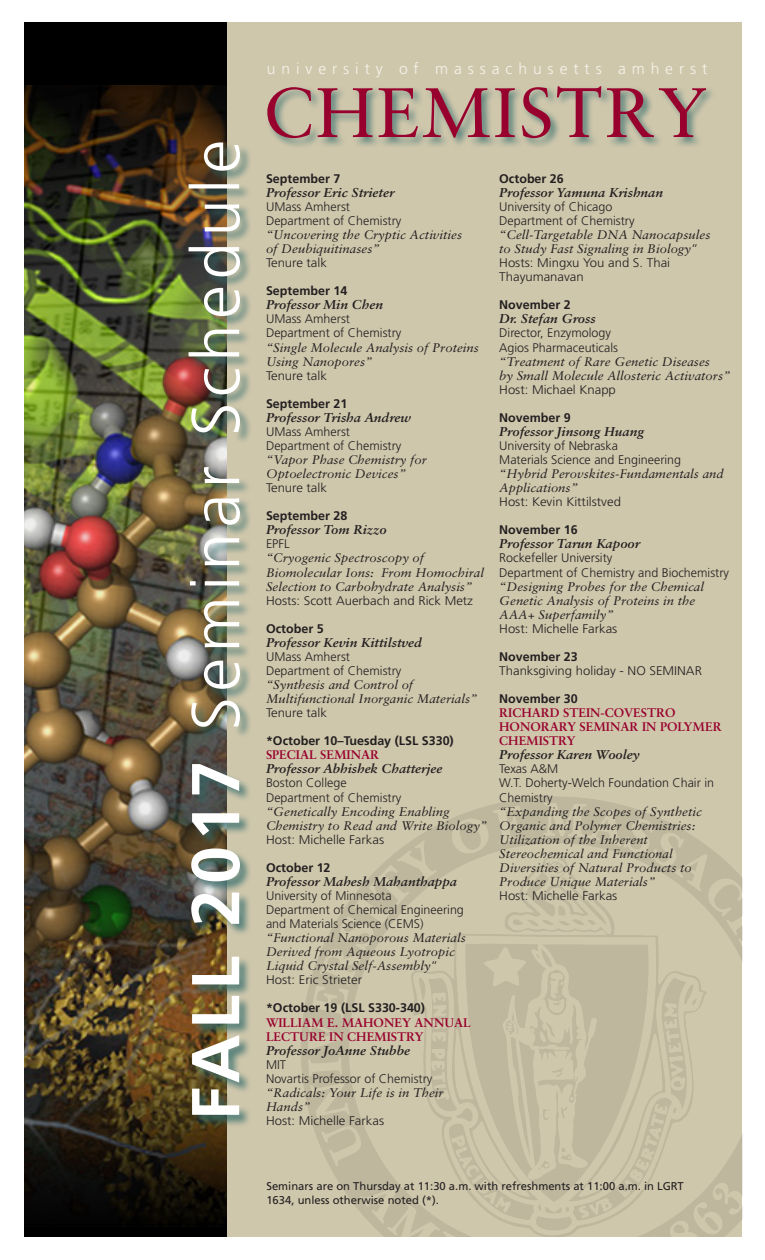
<style>
.page{position:relative;width:765px;height:1260px;background:#fff}
.page>*{position:absolute;margin:0;border:0;box-sizing:border-box;transform-origin:0 0}
.t1{font:70px "Sabon";letter-spacing:.03em;color:#98012d}
.t2{font:300 67.5px "Frutiger";letter-spacing:.08em;color:#fff}
.t3{font:300 15.62px "Frutiger";letter-spacing:.38em;color:#f5f2e9}
.names{font:italic 700 12.75px "Sabon";color:#231f20;scale:1.05 1}
.names-2{font:italic 12.5px/14px "Sabon";color:#231f20;scale:1.05 1}
.names-3{font:300 12.5px/14px "Frutiger";color:#231f20}
.names-4{font:300 12.5px/14px "Frutiger";color:#231f20;scale:1.05 1}
.names-5{font:700 12.5px/14px "Frutiger";color:#231f20}
.t4{font:700 12.5px/14px "Sabon";color:#98012d}
.t5{font:11.25px/13.5px "Frutiger";color:#231f20}
.s1{font-weight:700}
.s2{font-family:"Frutiger";font-weight:300;font-style:normal}
.s3{font-family:"Frutiger";color:#231f20}
.s4{font-family:"Sabon";color:#98012d}
.s5{font-family:"Sabon";font-weight:400;font-style:italic}
</style>
<div class="page">
<div style="left:193px;top:22px;width:549px;height:1216px;background:#cfc7ac"></div>
<div style="left:265px;top:84px;width:451px;height:65px;background:#326b6b;opacity:.75"></div>
<div style="left:24px;top:22px;width:203px;height:1216px;background:#000"></div>
<img style="left:24px;top:85px;width:203px;height:1137px">
<div style="left:188px;top:142px;width:65px;height:986px;background:#326b6b;opacity:.75"></div>
<p class="t2" style="left:178px;top:1120px;width:982px;rotate:-90deg"><span class="s1">FALL 2017</span> Seminar Schedule</p>
<p class="t3" style="left:267px;top:60px;width:442px">university of massachusetts amherst</p>
<p class="t1" style="left:263px;top:71px;width:446px">CHEMISTRY</p>
<p class="names-5" style="left:499px;top:171px;width:66px">October 26</p>
<p class="names" style="left:499px;top:185px;width:158px">Professor Yamuna Krishnan</p>
<p class="names-3" style="left:499px;top:200px;width:115px">University of Chicago</p>
<p class="names-2" style="left:499px;top:214px;width:203px"><span class="s2">Department of Chemistry </span>“Cell-Targetable DNA Nanocapsules to Study Fast Signaling in Biology<span class="s2">”<br>Hosts: Mingxu You and S. Thai<br>Thayumanavan</span></p>
<p class="names-5" style="left:499px;top:298px;width:73px">November 2</p>
<p class="names" style="left:499px;top:311px;width:93px">Dr. Stefan Gross</p>
<p class="names-3" style="left:499px;top:326px;width:113px">Director, Enzymology</p>
<p class="names-3" style="left:499px;top:340px;width:120px">Agios Pharmaceuticals</p>
<p class="names-2" style="left:499px;top:354px;width:222px">“Treatment of Rare Genetic Diseases<br>by Small Molecule Allosteric Activators”<br><span class="s2">Host: Michael Knapp</span></p>
<p class="names-5" style="left:499px;top:410px;width:73px">November 9</p>
<p class="names" style="left:499px;top:424px;width:140px">Professor Jinsong Huang</p>
<p class="names-3" style="left:499px;top:439px;width:120px">University of Nebraska</p>
<p class="names-3" style="left:499px;top:453px;width:183px">Materials Science and Engineering</p>
<p class="names-2" style="left:499px;top:467px;width:215px">“Hybrid Perovskites-Fundamentals and<br>Applications”</p>
<p class="names-4" style="left:499px;top:495px;width:117px">Host: Kevin Kittilstved</p>
<p class="names-5" style="left:499px;top:523px;width:80px">November 16</p>
<p class="names" style="left:499px;top:536px;width:136px">Professor Tarun Kapoor</p>
<p class="names-3" style="left:499px;top:551px;width:115px">Rockefeller University</p>
<p class="names-3" style="left:499px;top:565px;width:231px">Department of Chemistry and Biochemistry</p>
<p class="names-2" style="left:499px;top:579px;width:197px">“Designing Probes for the Chemical<br>Genetic Analysis of Proteins in the<br>AAA+ Superfamily”</p>
<p class="names-4" style="left:499px;top:621px;width:114px">Host: Michelle Farkas</p>
<p class="names-4" style="left:499px;top:650px;width:195px"><span class="s1">November 23<br></span>Thanksgiving holiday - NO SEMINAR</p>
<p class="t4" style="left:499px;top:691px;width:224px"><span class="s3">November 30<br></span>RICHARD STEIN-COVESTRO<br>HONORARY SEMINAR IN POLYMER<br>CHEMISTRY</p>
<p class="names" style="left:499px;top:747px;width:135px">Professor Karen Wooley</p>
<p class="names-3" style="left:499px;top:762px;width:61px">Texas A&amp;M</p>
<p class="names-3" style="left:499px;top:776px;width:216px">W.T. Doherty-Welch Foundation Chair in<br>Chemistry</p>
<p class="names-2" style="left:499px;top:804px;width:195px">“Expanding the Scopes of Synthetic<br>Organic and Polymer Chemistries:<br>Utilization of the Inherent<br>Stereochemical and Functional<br>Diversities of Natural Products to<br>Produce Unique Materials”</p>
<p class="names-4" style="left:499px;top:889px;width:114px">Host: Michelle Farkas</p>
<p class="names-5" style="left:266px;top:171px;width:76px">September 7</p>
<p class="names" style="left:266px;top:185px;width:124px">Professor Eric Strieter</p>
<p class="names-3" style="left:266px;top:200px;width:137px">UMass Amherst<br>Department of Chemistry</p>
<p class="names-2" style="left:266px;top:228px;width:188px">“Uncovering the Cryptic Activities of Deubiquitinases”</p>
<p class="names-4" style="left:266px;top:256px;width:60px">Tenure talk</p>
<p class="names-5" style="left:266px;top:284px;width:83px">September 14</p>
<p class="names" style="left:266px;top:297px;width:113px">Professor Min Chen</p>
<p class="names-3" style="left:266px;top:312px;width:137px">UMass Amherst<br>Department of Chemistry</p>
<p class="names-2" style="left:266px;top:340px;width:204px">“Single Molecule Analysis of Proteins<br>Using Nanopores”</p>
<p class="names-4" style="left:266px;top:368px;width:60px">Tenure talk</p>
<p class="names-5" style="left:266px;top:396px;width:83px">September 21</p>
<p class="names" style="left:266px;top:410px;width:140px">Professor Trisha Andrew</p>
<p class="names-2" style="left:266px;top:425px;width:155px"><span class="s2">UMass Amherst<br>Department of Chemistry </span>“Vapor Phase Chemistry for<br>Optoelectronic Devices”</p>
<p class="names-4" style="left:266px;top:481px;width:60px">Tenure talk</p>
<p class="names-5" style="left:266px;top:509px;width:83px">September 28</p>
<p class="names" style="left:266px;top:522px;width:116px">Professor Tom Rizzo</p>
<p class="names-3" style="left:266px;top:537px;width:25px">EPFL</p>
<p class="names-2" style="left:266px;top:551px;width:209px">“Cryogenic Spectroscopy of<br>Biomolecular Ions: From Homochiral<br>Selection to Carbohydrate Analysis”</p>
<p class="names-4" style="left:266px;top:593px;width:199px">Hosts: Scott Auerbach and Rick Metz</p>
<p class="names-5" style="left:266px;top:621px;width:59px">October 5</p>
<p class="names" style="left:266px;top:635px;width:150px">Professor Kevin Kittilstved</p>
<p class="names-3" style="left:266px;top:650px;width:137px">UMass Amherst<br>Department of Chemistry</p>
<p class="names-2" style="left:266px;top:678px;width:203px">“Synthesis and Control of<br>Multifunctional Inorganic Materials”<br><span class="s2">Tenure talk</span></p>
<p class="names-5" style="left:266px;top:734px;width:189px">*October 10–Tuesday (LSL S330)<br><span class="s4">SPECIAL SEMINAR</span></p>
<p class="names" style="left:266px;top:761px;width:169px">Professor Abhishek Chatterjee</p>
<p class="names-3" style="left:266px;top:776px;width:82px">Boston College</p>
<p class="names-2" style="left:266px;top:790px;width:212px"><span class="s2">Department of Chemistry<br></span>“Genetically Encoding Enabling<br>Chemistry to Read and Write Biology”</p>
<p class="names-4" style="left:266px;top:832px;width:114px">Host: Michelle Farkas</p>
<p class="names-5" style="left:266px;top:860px;width:66px">October 12</p>
<p class="names" style="left:266px;top:874px;width:184px">Professor Mahesh Mahanthappa</p>
<p class="names-3" style="left:266px;top:889px;width:201px">University of Minnesota<br>Department of Chemical Engineering and Materials Science (CEMS) <span class="s5">“Functional Nanoporous Materials<br>Derived from Aqueous Lyotropic<br>Liquid Crystal Self-Assembly</span>”<br>Host: Eric Strieter</p>
<p class="names-5" style="left:266px;top:1001px;width:161px">*October 19 (LSL S330-340)</p>
<p class="t4" style="left:266px;top:1015px;width:206px">WILLIAM E. MAHONEY ANNUAL<br>LECTURE IN CHEMISTRY</p>
<p class="names" style="left:266px;top:1042px;width:139px">Professor JoAnne Stubbe</p>
<p class="names-3" style="left:266px;top:1057px;width:22px">MIT</p>
<p class="names-2" style="left:266px;top:1071px;width:171px"><span class="s2">Novartis Professor of Chemistry </span>“Radicals: Your Life is in Their<br>Hands”</p>
<p class="names-4" style="left:266px;top:1114px;width:114px">Host: Michelle Farkas</p>
<p class="t5" style="left:266px;top:1179px;width:419px">Seminars are on Thursday at 11:30 a.m. with refreshments at 11:00 a.m. in LGRT<br>1634, unless otherwise noted (*).</p>
</div>
